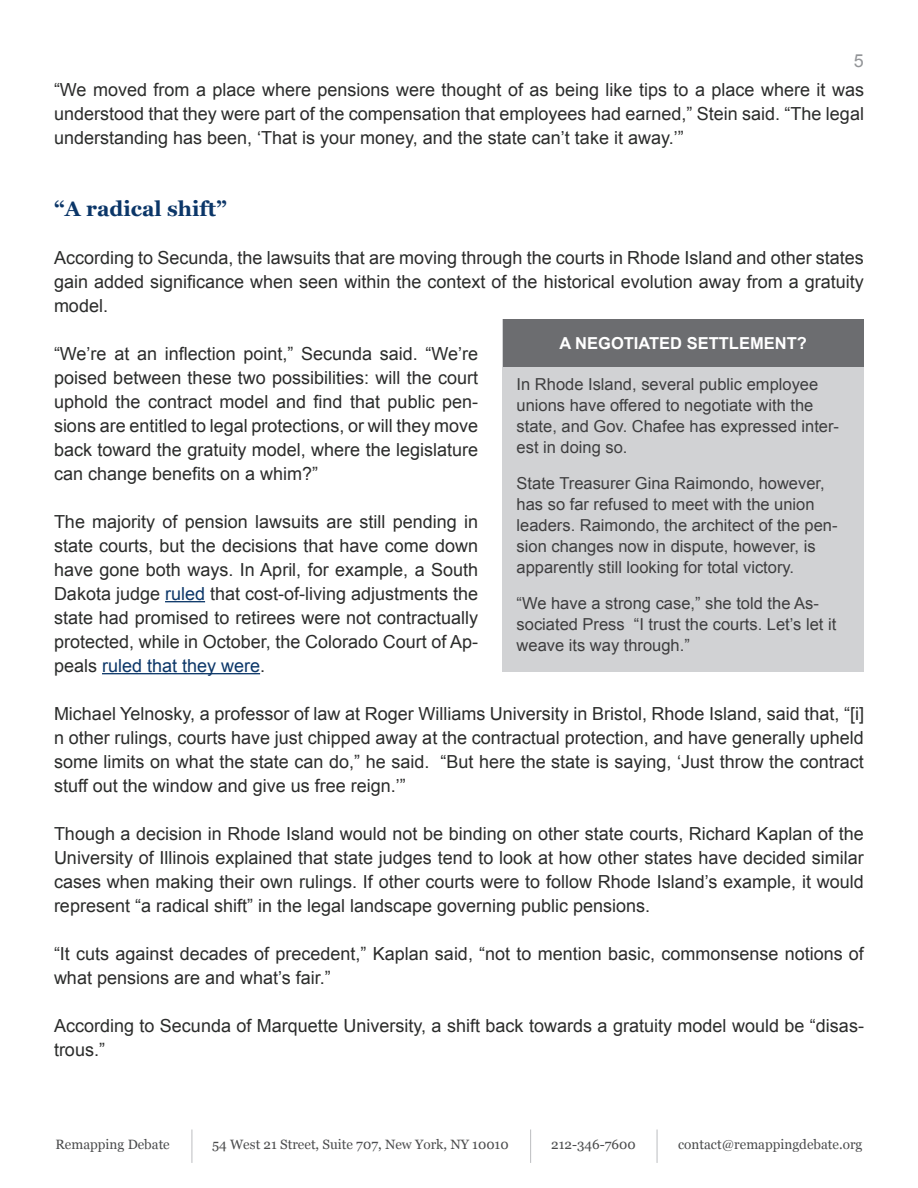
<style>
.page{position:relative;width:918px;height:1188px;background:#fff}
.page>*{position:absolute;margin:0;border:0;box-sizing:border-box;transform-origin:0 0}
.Body_Text{font:700 21px "Georgia";color:#0b3668}
.Body_Text-2{font:18px/24px "Arial";color:#2b2c2b;text-align:justify}
.t1{font:18px "Arial";color:#939598}
.Bullets_Small_Callou{font:16.5px/21px "Arial";color:#3e3e3f}
.t2{font:700 16.5px "Arial";color:#fff}
.t3{font:13.5px "Georgia";color:#4b4c4d}
.s1{color:#0b3668}
</style>
<div class="page">
<hr style="left:192px;top:1130px;width:1px;height:33px;background:#bcbdc0">
<hr style="left:530px;top:1130px;width:1px;height:33px;background:#bcbdc0">
<hr style="left:657px;top:1130px;width:1px;height:33px;background:#bcbdc0">
<hr style="left:165px;top:601px;width:40px;height:1px;background:#0b3668">
<hr style="left:102px;top:673px;width:158px;height:1px;background:#0b3668">
<div style="left:502px;top:319px;width:362px;height:352px;background:#d1d2d4"></div>
<div style="left:503px;top:320px;width:360px;height:47px;background:#6c6d70"></div>
<p class="t1" style="left:854px;top:49px;width:12px">5</p>
<p class="Body_Text-2" style="left:54px;top:78px;width:812px">“We moved from a place where pensions were thought of as being like tips to a place where it was understood that they were part of the compensation that employees had earned,” Stein said. “The legal understanding has been, ‘That is your money, and the state can’t take it away.’”</p>
<p class="Body_Text" style="left:54px;top:193px;width:175px">“A radical shift”</p>
<p class="Body_Text-2" style="left:54px;top:246px;width:811px">According to Secunda, the lawsuits that are moving through the courts in Rhode Island and other states gain added significance when seen within the context of the historical evolution away from a gratuity model.</p>
<p class="Body_Text-2" style="left:54px;top:342px;width:426px">“We’re at an inflection point,” Secunda said. “We’re poised between these two possibilities: will the court uphold the contract model and find that public pen&shy;sions are entitled to legal protections, or will they move back toward the gratuity model, where the legislature can change benefits on a whim?”</p>
<p class="Body_Text-2" style="left:54px;top:510px;width:426px">The majority of pension lawsuits are still pending in state courts, but the decisions that have come down have gone both ways. In April, for example, a South Dakota judge <span class="s1">ruled</span> that cost-of-living adjustments the state had promised to retirees were not contractually protected, while in October, the Colorado Court of Ap&shy;peals <span class="s1">ruled that they were</span>.</p>
<p class="Body_Text-2" style="left:54px;top:702px;width:812px">Michael Yelnosky, a professor of law at Roger Williams University in Bristol, Rhode Island, said that, “[i] n other rulings, courts have just chipped away at the contractual protection, and have generally upheld some limits on what the state can do,” he said. “But here the state is saying, ‘Just throw the contract stuff out the window and give us free reign.’”</p>
<p class="Body_Text-2" style="left:54px;top:822px;width:811px">Though a decision in Rhode Island would not be binding on other state courts, Richard Kaplan of the University of Illinois explained that state judges tend to look at how other states have decided similar cases when making their own rulings. If other courts were to follow Rhode Island’s example, it would represent “a radical shift” in the legal landscape governing public pensions.</p>
<p class="Body_Text-2" style="left:54px;top:942px;width:811px">“It cuts against decades of precedent,” Kaplan said, “not to mention basic, commonsense notions of what pensions are and what’s fair.”</p>
<p class="Body_Text-2" style="left:54px;top:1014px;width:811px">According to Secunda of Marquette University, a shift back towards a gratuity model would be “disas&shy;trous.”</p>
<p class="t2" style="left:559px;top:333px;width:249px">A NEGOTIATED SETTLEMENT?</p>
<p class="Bullets_Small_Callou" style="left:517px;top:374px;width:324px">In Rhode Island, several public employee unions have offered to negotiate with the state, and Gov. Chafee has expressed inter&shy;est in doing so.</p>
<p class="Bullets_Small_Callou" style="left:517px;top:473px;width:323px">State Treasurer Gina Raimondo, however, has so far refused to meet with the union leaders. Raimondo, the architect of the pen&shy;sion changes now in dispute, however, is apparently still looking for total victory.</p>
<p class="Bullets_Small_Callou" style="left:517px;top:593px;width:321px">“We have a strong case,” she told the As&shy;sociated Press “I trust the courts. Let’s let it weave its way through.”</p>
<p class="t3" style="left:56px;top:1134px;width:116px">Remapping Debate</p>
<p class="t3" style="left:212px;top:1134px;width:298px">54 West 21 Street, Suite 707, New York, NY 10010</p>
<p class="t3" style="left:551px;top:1134px;width:86px">212-346-7600</p>
<p class="t3" style="left:678px;top:1134px;width:186px">contact@remappingdebate.org</p>
</div>
